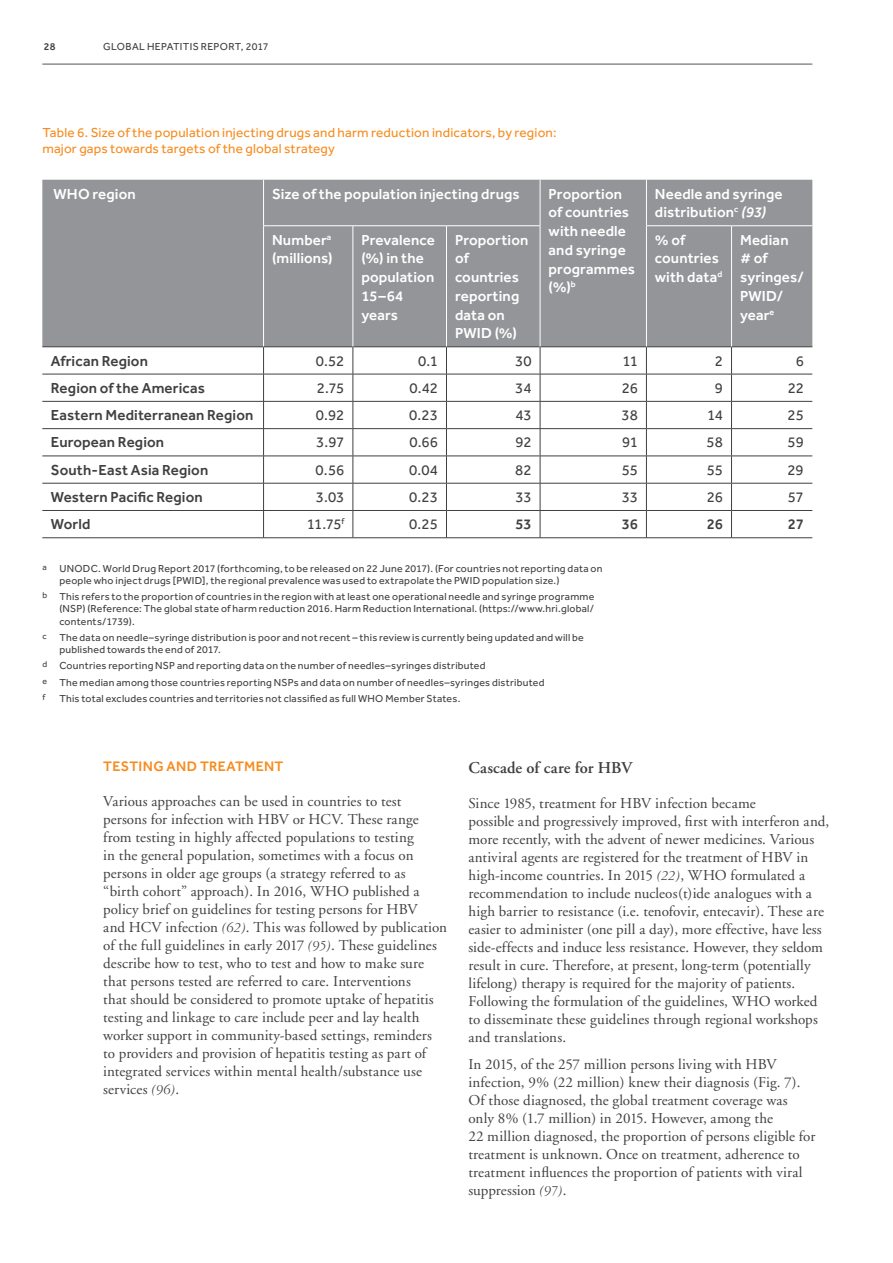
<style>
.page{position:relative;width:893px;height:1263px;background:#fff}
.page>*{position:absolute;margin:0;border:0;box-sizing:border-box;transform-origin:0 0}
.t1{font:600 16.5px "Adobe Garamond";letter-spacing:.005em;color:#404041}
.t2{font:15px/18px "Adobe Garamond";letter-spacing:.005em;color:#404041}
.t3{font:500 15px/18.8px "Effra";letter-spacing:.01em;color:#fff}
.t4{font:500 15px "Effra";letter-spacing:.01em;color:#404041}
.t5{font:15px "Effra";letter-spacing:-.015em;color:#404041}
.t6{font:500 14.25px "Effra";letter-spacing:.025em;color:#f78c1e}
.t7{font:13.5px/16.5px "Effra";letter-spacing:.015em;color:#f78c1e}
.t8{font:10.5px/12.5px "Effra";letter-spacing:.025em;color:#404041}
.t9{font:500 10.5px "Effra";color:#404041}
.t10{font:8.7px "Effra";color:#404041}
.s1{font-style:italic}
.s2{font-family:"Garamond Three";font-style:italic}
</style>
<div class="page">
<hr style="left:42px;top:64px;width:770px;height:1px;background:#555658">
<div style="left:42px;top:180px;width:770px;height:166px;background:#939598"></div>
<hr style="left:42px;top:346px;width:311px;height:1px;background:#404041">
<hr style="left:353px;top:346px;width:93px;height:1px;background:#404041">
<hr style="left:446px;top:346px;width:94px;height:1px;background:#404041">
<hr style="left:540px;top:346px;width:106px;height:1px;background:#404041">
<hr style="left:646px;top:346px;width:85px;height:1px;background:#404041">
<hr style="left:731px;top:346px;width:81px;height:1px;background:#404041">
<svg style="left:42px;top:347px;width:771px;height:191px"></svg>
<hr style="left:263px;top:180px;width:1px;height:45px;background:#fff">
<hr style="left:539px;top:180px;width:1px;height:45px;background:#fff">
<hr style="left:646px;top:180px;width:1px;height:45px;background:#fff">
<hr style="left:263px;top:225px;width:90px;height:1px;background:#fff">
<hr style="left:263px;top:226px;width:1px;height:120px;background:#fff">
<hr style="left:353px;top:225px;width:93px;height:1px;background:#fff">
<hr style="left:352px;top:226px;width:1px;height:120px;background:#fff">
<hr style="left:446px;top:225px;width:94px;height:1px;background:#fff">
<hr style="left:446px;top:226px;width:1px;height:120px;background:#fff">
<hr style="left:539px;top:226px;width:1px;height:120px;background:#fff">
<hr style="left:646px;top:225px;width:85px;height:1px;background:#fff">
<hr style="left:646px;top:226px;width:1px;height:120px;background:#fff">
<hr style="left:731px;top:225px;width:81px;height:1px;background:#fff">
<hr style="left:731px;top:226px;width:1px;height:120px;background:#fff">
<p class="t9" style="left:44px;top:40px;width:13px">28</p>
<p class="t8" style="left:103px;top:40px;width:167px">GLOBAL HEPATITIS REPORT, 2017</p>
<p class="t7" style="left:42px;top:124px;width:515px">Table 6. Size of the population injecting drugs and harm reduction indicators, by region: major gaps towards targets of the global strategy</p>
<p class="t3" style="left:54px;top:184px;width:84px">WHO region</p>
<p class="t3" style="left:272px;top:184px;width:249px">Size of the population injecting drugs</p>
<p class="t3" style="left:548px;top:184px;width:88px">Proportion of countries with needle and syringe programmes (%)<sup>b</sup></p>
<p class="t3" style="left:655px;top:184px;width:129px">Needle and syringe distribution<sup>c</sup> <span class="s1">(93)</span></p>
<p class="t3" style="left:272px;top:230px;width:62px">Number<sup>a </sup>(millions)</p>
<p class="t3" style="left:361px;top:230px;width:75px">Prevalence (%) in the population<br>15–64 years</p>
<p class="t3" style="left:455px;top:230px;width:75px">Proportion of countries reporting data on<br>PWID (%)</p>
<p class="t3" style="left:655px;top:230px;width:69px">% of countries with data<sup>d</sup></p>
<p class="t3" style="left:740px;top:230px;width:65px">Median<br># of syringes/<br>PWID/ year<sup>e</sup></p>
<p class="t4" style="left:51px;top:351px;width:99px">African Region</p>
<p class="t5" style="left:316px;top:351px;width:30px">0.52</p>
<p class="t5" style="left:418px;top:351px;width:21px">0.1</p>
<p class="t5" style="left:515px;top:351px;width:18px">30</p>
<p class="t5" style="left:622px;top:351px;width:17px">11</p>
<p class="t5" style="left:714px;top:351px;width:10px">2</p>
<p class="t5" style="left:795px;top:351px;width:10px">6</p>
<p class="t4" style="left:51px;top:379px;width:155px">Region of the Americas</p>
<p class="t5" style="left:317px;top:379px;width:29px">2.75</p>
<p class="t5" style="left:409px;top:379px;width:30px">0.42</p>
<p class="t5" style="left:515px;top:379px;width:18px">34</p>
<p class="t5" style="left:622px;top:379px;width:18px">26</p>
<p class="t5" style="left:714px;top:379px;width:10px">9</p>
<p class="t5" style="left:787px;top:379px;width:18px">22</p>
<p class="t4" style="left:51px;top:406px;width:204px">Eastern Mediterranean Region</p>
<p class="t5" style="left:316px;top:406px;width:30px">0.92</p>
<p class="t5" style="left:409px;top:406px;width:30px">0.23</p>
<p class="t5" style="left:515px;top:406px;width:18px">43</p>
<p class="t5" style="left:621px;top:406px;width:18px">38</p>
<p class="t5" style="left:707px;top:406px;width:17px">14</p>
<p class="t5" style="left:787px;top:406px;width:18px">25</p>
<p class="t4" style="left:51px;top:433px;width:115px">European Region</p>
<p class="t5" style="left:316px;top:433px;width:30px">3.97</p>
<p class="t5" style="left:409px;top:433px;width:30px">0.66</p>
<p class="t5" style="left:515px;top:433px;width:18px">92</p>
<p class="t5" style="left:622px;top:433px;width:17px">91</p>
<p class="t5" style="left:706px;top:433px;width:18px">58</p>
<p class="t5" style="left:787px;top:433px;width:18px">59</p>
<p class="t4" style="left:51px;top:460px;width:159px">South-East Asia Region</p>
<p class="t5" style="left:315px;top:460px;width:30px">0.56</p>
<p class="t5" style="left:409px;top:460px;width:30px">0.04</p>
<p class="t5" style="left:515px;top:460px;width:18px">82</p>
<p class="t5" style="left:621px;top:460px;width:18px">55</p>
<p class="t5" style="left:706px;top:460px;width:18px">55</p>
<p class="t5" style="left:787px;top:460px;width:18px">29</p>
<p class="t4" style="left:51px;top:488px;width:153px">Western Pacific Region</p>
<p class="t5" style="left:316px;top:488px;width:30px">3.03</p>
<p class="t5" style="left:409px;top:488px;width:30px">0.23</p>
<p class="t5" style="left:515px;top:488px;width:18px">33</p>
<p class="t5" style="left:621px;top:488px;width:18px">33</p>
<p class="t5" style="left:707px;top:488px;width:18px">26</p>
<p class="t5" style="left:787px;top:488px;width:18px">57</p>
<p class="t4" style="left:51px;top:515px;width:41px">World</p>
<p class="t5" style="left:307px;top:515px;width:39px">11.75<sup>f</sup></p>
<p class="t5" style="left:409px;top:515px;width:30px">0.25</p>
<p class="t4" style="left:515px;top:515px;width:18px">53</p>
<p class="t4" style="left:621px;top:515px;width:18px">36</p>
<p class="t4" style="left:706px;top:515px;width:18px">26</p>
<p class="t4" style="left:787px;top:515px;width:18px">27</p>
<p class="t8" style="left:59px;top:562px;width:544px;text-indent:-17px"><sup>a</sup> UNODC. World Drug Report 2017 (forthcoming, to be released on 22 June 2017). (For countries not reporting data on people who inject drugs [PWID], the regional prevalence was used to extrapolate the PWID population size.)</p>
<p class="t8" style="left:59px;top:590px;width:536px;text-align:justify;text-indent:-17px"><sup>b</sup> This refers to the proportion of countries in the region with at least one operational needle and syringe programme (NSP) (Reference: The global state of harm reduction 2016. Harm Reduction International. (https://www.hri.global/ contents/1739).</p>
<p class="t8" style="left:59px;top:631px;width:526px;text-indent:-17px"><sup>c</sup> The data on needle–syringe distribution is poor and not recent – this review is currently being updated and will be published towards the end of 2017.</p>
<p class="t8" style="left:42px;top:658px;width:503px;line-height:16.2px"><sup>d</sup> Countries reporting NSP and reporting data on the number of needles–syringes distributed<br><sup>e</sup> The median among those countries reporting NSPs and data on number of needles–syringes distributed</p>
<p class="t10" style="left:42px;top:691px;width:4px">f</p>
<p class="t8" style="left:59px;top:692px;width:402px">This total excludes countries and territories not classified as full WHO Member States.</p>
<p class="t6" style="left:103px;top:757px;width:182px">TESTING AND TREATMENT</p>
<p class="t2" style="left:103px;top:794px;width:345px">Various approaches can be used in countries to test persons for infection with HBV or HCV. These range from testing in highly affected populations to testing<br>in the general population, sometimes with a focus on persons in older age groups (a strategy referred to as<br>“birth cohort” approach). In 2016, WHO published a policy brief on guidelines for testing persons for HBV<br>and HCV infection <span class="s2">(62)</span>. This was followed by publication of the full guidelines in early 2017 <span class="s2">(95)</span>. These guidelines describe how to test, who to test and how to make sure that persons tested are referred to care. Interventions<br>that should be considered to promote uptake of hepatitis testing and linkage to care include peer and lay health worker support in community-based settings, reminders to providers and provision of hepatitis testing as part of integrated services within mental health/substance use services <span class="s2">(96)</span>.</p>
<p class="t1" style="left:468px;top:761px;width:165px">Cascade of care for HBV</p>
<p class="t2" style="left:468px;top:796px;width:362px">Since 1985, treatment for HBV infection became<br>possible and progressively improved, first with interferon and, more recently, with the advent of newer medicines. Various antiviral agents are registered for the treatment of HBV in high-income countries. In 2015 <span class="s2">(22)</span>, WHO formulated a recommendation to include nucleos(t)ide analogues with a high barrier to resistance (i.e. tenofovir, entecavir). These are easier to administer (one pill a day), more effective, have less side-effects and induce less resistance. However, they seldom result in cure. Therefore, at present, long-term (potentially lifelong) therapy is required for the majority of patients.<br>Following the formulation of the guidelines, WHO worked to disseminate these guidelines through regional workshops and translations.</p>
<p class="t2" style="left:468px;top:1057px;width:348px">In 2015, of the 257 million persons living with HBV infection, 9% (22 million) knew their diagnosis (Fig. 7).<br>Of those diagnosed, the global treatment coverage was only 8% (1.7 million) in 2015. However, among the<br>22 million diagnosed, the proportion of persons eligible for treatment is unknown. Once on treatment, adherence to treatment influences the proportion of patients with viral suppression <span class="s2">(97)</span>.</p>
</div>
